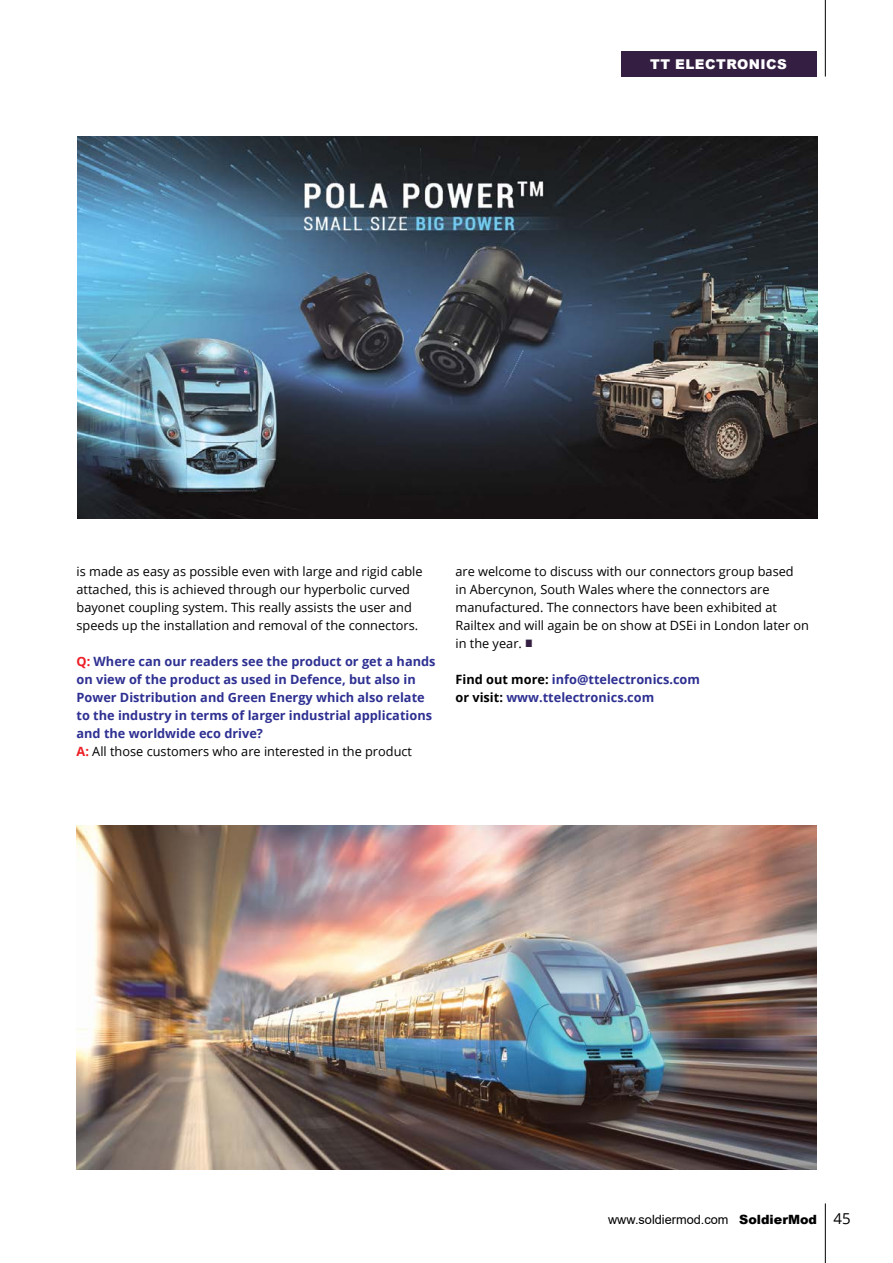
<style>
.page{position:relative;width:893px;height:1263px;background:#fff}
.page>*{position:absolute;margin:0;border:0;box-sizing:border-box;transform-origin:0 0}
.t1{font:900 13.5px "Arial";letter-spacing:.035em;color:#fff}
.t2{font:12.75px/18px "Open Sans";color:#000}
.t3{font:700 12.75px/18px "Open Sans";color:#2e3092}
.t4{font:12.75px "Arial";color:#000}
.s1{color:#ed1d24}
.s2{font-weight:400;color:#000}
.s3{color:#341f42}
.s4{color:#000}
.s5{font-weight:900}
.s6{font-family:"Open Sans";font-size:15px}
</style>
<div class="page">
<hr style="left:825px;top:0;width:1px;height:77px;background:#000">
<hr style="left:825px;top:1203px;width:1px;height:60px;background:#000">
<div style="left:621px;top:51px;width:195px;height:26px;background:#341f42"></div>
<img style="left:77px;top:136px;width:740px;height:383px">
<img style="left:77px;top:825px;width:739px;height:344px">
<p class="t1" style="left:650px;top:54px;width:138px">TT ELECTRONICS</p>
<p class="t2" style="left:77px;top:562px;width:348px">is made as easy as possible even with large and rigid cable attached, this is achieved through our hyperbolic curved bayonet coupling system. This really assists the user and speeds up the installation and removal of the connectors.</p>
<p class="t3" style="left:77px;top:652px;width:360px"><span class="s1">Q:</span> Where can our readers see the product or get a hands on view of the product as used in Defence, but also in Power Distribution and Green Energy which also relate to the industry in terms of larger industrial applications and the worldwide eco drive?<br><span class="s1">A:</span> <span class="s2">All those customers who are interested in the product</span></p>
<p class="t2" style="left:455px;top:562px;width:355px">are welcome to discuss with our connectors group based<br>in Abercynon, South Wales where the connectors are manufactured. The connectors have been exhibited at Railtex and will again be on show at DSEi in London later on in the year. <span class="s3">■</span></p>
<p class="t3" style="left:455px;top:670px;width:246px"><span class="s4">Find out more:</span> info@ttelectronics.com <span class="s4">or visit:</span> www.ttelectronics.com</p>
<p class="t4" style="left:608px;top:1211px;width:244px">www.soldiermod.com <span class="s5">SoldierMod</span> <span class="s6">45</span></p>
</div>
